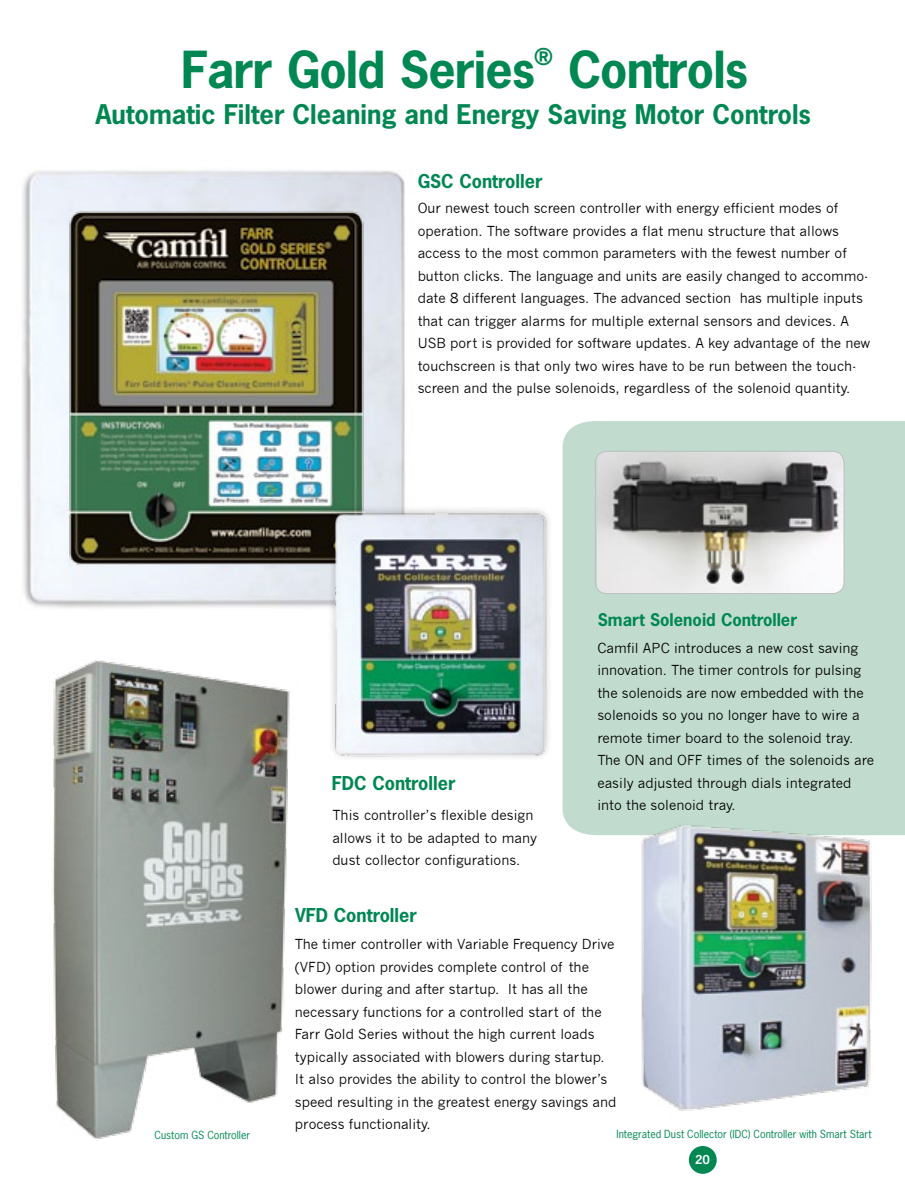
<style>
.page{position:relative;width:905px;height:1188px;background:#fff}
.page>*{position:absolute;margin:0;border:0;box-sizing:border-box;transform-origin:0 0}
.t1{font:700 48px "News Gothic Std";letter-spacing:-.02em;color:#008752}
.t2{font:700 25.5px "News Gothic Std";color:#008752}
.t3{font:700 21.9px "News Gothic Std";color:#008752}
.t4{font:700 18px "News Gothic Std";color:#008752}
.t5{font:700 16.5px "News Gothic Std";color:#008752}
.t6{font:13.5px/22.5px "News Gothic";color:#000}
.t7{font:700 12px "News Gothic";color:#fff}
.t8{font:10.5px "News Gothic Std";color:#008752}
</style>
<div class="page">
<div style="left:688px;top:1146px;width:28px;height:28px;background:#008752;border-radius:50%"></div>
<div style="left:562px;top:421px;width:342px;height:414px;background:#c1dccf"></div>
<img style="left:597px;top:451px;width:247px;height:143px">
<div style="left:595px;top:451px;width:249px;height:143px;border:1px solid #bcbec0;border-radius:12px"></div>
<img style="left:22px;top:170px;width:383px;height:438px">
<img style="left:67px;top:170px;width:311px;height:406px">
<img style="left:52px;top:660px;width:238px;height:479px">
<div style="left:327px;top:505px;width:226px;height:258px;background:#000;opacity:.25"></div>
<img style="left:330px;top:501px;width:220px;height:258px">
<img style="left:623px;top:810px;width:269px;height:301px">
<h1 class="t1" style="left:181px;top:38px;width:355px">Farr Gold Series</h1>
<h3 class="t3" style="left:534px;top:43px;width:20px">®</h3>
<h1 class="t1" style="left:568px;top:38px;width:182px">Controls</h1>
<h2 class="t2" style="left:95px;top:97px;width:717px">Automatic Filter Cleaning and Energy Saving Motor Controls</h2>
<h3 class="t4" style="left:417px;top:169px;width:126px">GSC Controller</h3>
<p class="t6" style="left:417px;top:197px;width:454px">Our newest touch screen controller with energy efficient modes of operation. The software provides a flat menu structure that allows access to the most common parameters with the fewest number of button clicks. The language and units are easily changed to accommo&shy;date 8 different languages. The advanced section has multiple inputs that can trigger alarms for multiple external sensors and devices. A USB port is provided for software updates. A key advantage of the new touchscreen is that only two wires have to be run between the touch&shy;screen and the pulse solenoids, regardless of the solenoid quantity.</p>
<h3 class="t4" style="left:332px;top:772px;width:125px">FDC Controller</h3>
<p class="t6" style="left:332px;top:804px;width:206px">This controller’s flexible design allows it to be adapted to many dust collector configurations.</p>
<h3 class="t4" style="left:295px;top:904px;width:123px">VFD Controller</h3>
<p class="t5" style="left:597px;top:609px;width:201px">Smart Solenoid Controller</p>
<p class="t6" style="left:597px;top:637px;width:278px">Camfil APC introduces a new cost saving innovation. The timer controls for pulsing the solenoids are now embedded with the solenoids so you no longer have to wire a remote timer board to the solenoid tray.<br>The ON and OFF times of the solenoids are easily adjusted through dials integrated into the solenoid tray.</p>
<p class="t6" style="left:295px;top:933px;width:323px">The timer controller with Variable Frequency Drive (VFD) option provides complete control of the blower during and after startup. It has all the necessary functions for a controlled start of the Farr Gold Series without the high current loads typically associated with blowers during startup.<br>It also provides the ability to control the blower’s speed resulting in the greatest energy savings and process functionality.</p>
<p class="t8" style="left:154px;top:1128px;width:97px">Custom GS Controller</p>
<p class="t8" style="left:616px;top:1127px;width:256px">Integrated Dust Collector (IDC) Controller with Smart Start</p>
<p class="t7" style="left:695px;top:1153px;width:16px">20</p>
</div>
